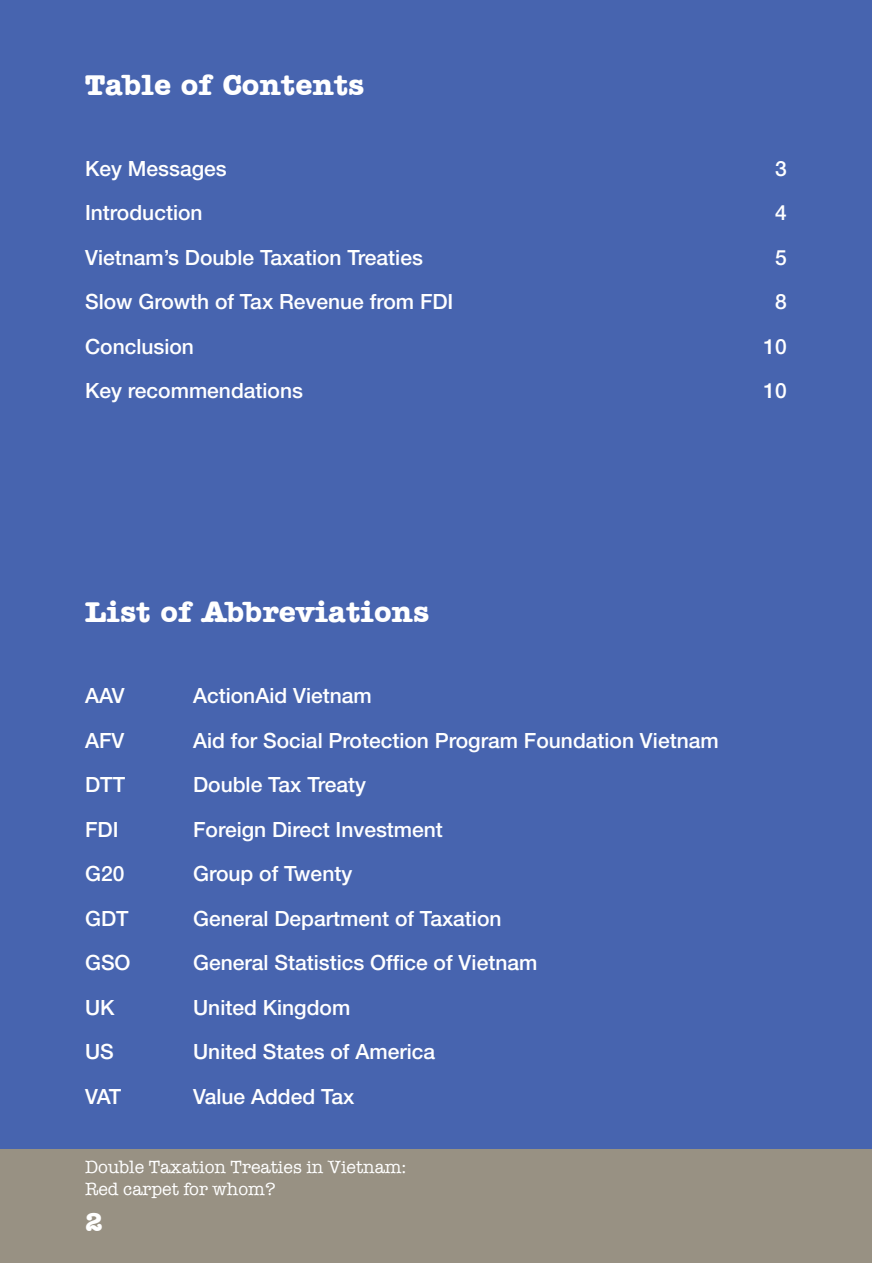
<style>
.page{position:relative;width:872px;height:1263px;background:#fff}
.page>*{position:absolute;margin:0;border:0;box-sizing:border-box;transform-origin:0 0}
.t1{font:700 30px "UVN Amer Type Md BT";color:#fff}
.t2{font:700 27px "UVN Amer Type Md BT";color:#fff}
.t3{font:500 21px "Helvetica Neue";color:#fff}
.t4{font:18px/21.6px "UVN American Typewriter";color:#fff}
</style>
<div class="page">
<div style="left:0;top:1148px;width:872px;height:115px;background:#989183"></div>
<div style="left:0;top:0;width:872px;height:1148px;background:#4764af"></div>
<h1 class="t1" style="left:85px;top:61px;width:281px">Table of Contents</h1>
<p class="t3" style="left:85px;top:152px;width:143px">Key Messages</p>
<p class="t3" style="left:775px;top:152px;width:13px">3</p>
<p class="t3" style="left:85px;top:196px;width:119px">Introduction</p>
<p class="t3" style="left:775px;top:196px;width:13px">4</p>
<p class="t3" style="left:85px;top:241px;width:339px">Vietnam’s Double Taxation Treaties</p>
<p class="t3" style="left:775px;top:241px;width:13px">5</p>
<p class="t3" style="left:85px;top:285px;width:370px">Slow Growth of Tax Revenue from FDI</p>
<p class="t3" style="left:775px;top:285px;width:13px">8</p>
<p class="t3" style="left:85px;top:330px;width:110px">Conclusion</p>
<p class="t3" style="left:763px;top:330px;width:25px">10</p>
<p class="t3" style="left:85px;top:374px;width:219px">Key recommendations</p>
<p class="t3" style="left:763px;top:374px;width:25px">10</p>
<h1 class="t1" style="left:85px;top:588px;width:346px">List of Abbreviations</h1>
<p class="t3" style="left:85px;top:679px;width:41px">AAV</p>
<p class="t3" style="left:193px;top:679px;width:180px">ActionAid Vietnam</p>
<p class="t3" style="left:85px;top:723px;width:41px">AFV</p>
<p class="t3" style="left:193px;top:723px;width:527px">Aid for Social Protection Program Foundation Vietnam</p>
<p class="t3" style="left:85px;top:768px;width:42px">DTT</p>
<p class="t3" style="left:193px;top:768px;width:174px">Double Tax Treaty</p>
<p class="t3" style="left:85px;top:812px;width:35px">FDI</p>
<p class="t3" style="left:193px;top:812px;width:251px">Foreign Direct Investment</p>
<p class="t3" style="left:85px;top:857px;width:41px">G20</p>
<p class="t3" style="left:193px;top:857px;width:161px">Group of Twenty</p>
<p class="t3" style="left:85px;top:901px;width:45px">GDT</p>
<p class="t3" style="left:193px;top:901px;width:310px">General Department of Taxation</p>
<p class="t3" style="left:85px;top:946px;width:47px">GSO</p>
<p class="t3" style="left:193px;top:946px;width:346px">General Statistics Office of Vietnam</p>
<p class="t3" style="left:85px;top:990px;width:31px">UK</p>
<p class="t3" style="left:193px;top:990px;width:159px">United Kingdom</p>
<p class="t3" style="left:85px;top:1035px;width:30px">US</p>
<p class="t3" style="left:193px;top:1035px;width:243px">United States of America</p>
<p class="t3" style="left:85px;top:1079px;width:38px">VAT</p>
<p class="t3" style="left:193px;top:1079px;width:163px">Value Added Tax</p>
<p class="t4" style="left:85px;top:1155px;width:323px">Double Taxation Treaties in Vietnam:<br>Red carpet for whom?</p>
<p class="t2" style="left:85px;top:1200px;width:19px">2</p>
</div>
